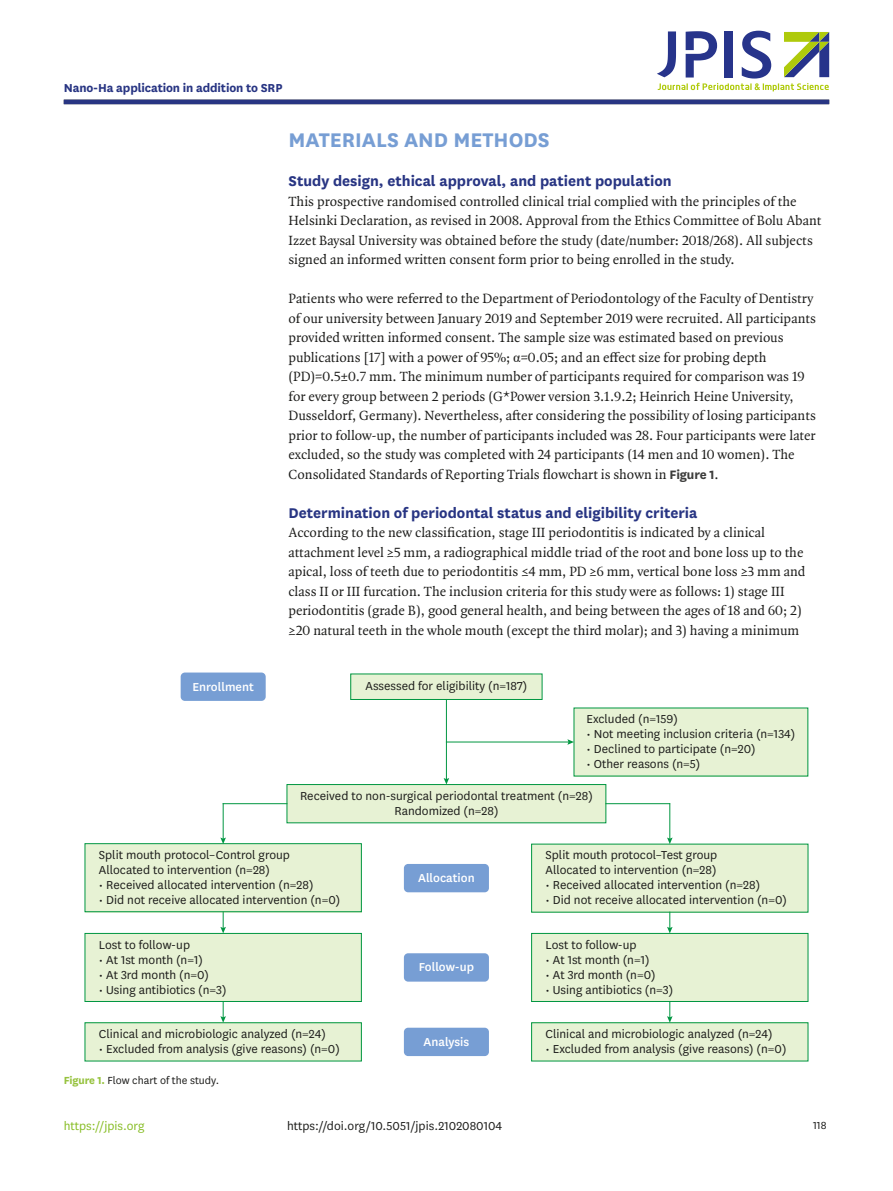
<style>
.page{position:relative;width:893px;height:1191px;background:#fff}
.page>*{position:absolute;margin:0;border:0;box-sizing:border-box;transform-origin:0 0}
.body_title1{font:700 23.1px "National";color:#779ed4}
.body_title2{font:700 16.5px "National";color:#283583}
.body_title2_stacked{font:700 16.5px "National";color:#283583}
.body_p_first{font:14.25px/19.5px "Quadraat OT";color:#1d1d1b}
.body_p{font:14.25px/19.5px "Quadraat OT";color:#1d1d1b}
.doi_running_footer{font:13.5px/15px "National";color:#1d1d1b}
.t1{font:500 13.5px "National";color:#fff}
.alt-title-type{font:700 13.5px "National";letter-spacing:-.01em;color:#283583}
.url{font:13.5px "National";color:#87bd25}
.fig_caption{font:12px "National";color:#1d1d1b}
.s1{font-family:"Times New Roman"}
.s2{font-family:"National";font-weight:700;color:#3d3d3c}
.s3{font-weight:700;color:#96c23e}
</style>
<div class="page">
<hr style="left:64px;top:100px;width:765px;height:4px;background:#283583">
<svg style="left:657px;top:31px;width:172px;height:60px"></svg>
<hr style="left:446px;top:741px;width:123px;height:1px;background:#009641">
<svg style="left:567px;top:739px;width:7px;height:6px"></svg>
<hr style="left:606px;top:803px;width:64px;height:1px;background:#009641">
<div style="left:404px;top:1027px;width:85px;height:29px;background:#779ed4;border-radius:4px"></div>
<div style="left:404px;top:953px;width:85px;height:28px;background:#779ed4;border-radius:4px"></div>
<div style="left:404px;top:864px;width:85px;height:28px;background:#779ed4;border-radius:4px"></div>
<div style="left:181px;top:672px;width:85px;height:29px;background:#779ed4;border-radius:4px"></div>
<div style="left:351px;top:674px;width:191px;height:25px;background:#e7f2d4"></div>
<div style="left:350px;top:673px;width:192px;height:27px;border:1px solid #009641"></div>
<hr style="left:446px;top:699px;width:1px;height:81px;background:#009641">
<svg style="left:444px;top:778px;width:5px;height:6px"></svg>
<hr style="left:669px;top:803px;width:1px;height:36px;background:#009641">
<svg style="left:667px;top:837px;width:6px;height:6px"></svg>
<svg style="left:667px;top:912px;width:6px;height:21px"></svg>
<svg style="left:667px;top:1001px;width:6px;height:21px"></svg>
<hr style="left:223px;top:803px;width:64px;height:1px;background:#009641">
<hr style="left:223px;top:803px;width:1px;height:36px;background:#009641">
<svg style="left:220px;top:837px;width:6px;height:6px"></svg>
<svg style="left:220px;top:912px;width:6px;height:21px"></svg>
<svg style="left:220px;top:1001px;width:6px;height:21px"></svg>
<div style="left:287px;top:784px;width:319px;height:39px;background:#e7f2d4"></div>
<div style="left:287px;top:784px;width:319px;height:39px;border:1px solid #009641"></div>
<div style="left:574px;top:708px;width:234px;height:68px;background:#e7f2d4"></div>
<div style="left:85px;top:844px;width:276px;height:68px;background:#e7f2d4"></div>
<div style="left:85px;top:843px;width:277px;height:69px;border:1px solid #009641"></div>
<div style="left:85px;top:933px;width:276px;height:68px;background:#e7f2d4"></div>
<div style="left:85px;top:933px;width:277px;height:68px;border:1px solid #009641"></div>
<div style="left:85px;top:1022px;width:276px;height:39px;background:#e7f2d4"></div>
<div style="left:85px;top:1022px;width:277px;height:39px;border:1px solid #009641"></div>
<div style="left:532px;top:844px;width:276px;height:68px;background:#e7f2d4"></div>
<div style="left:532px;top:933px;width:276px;height:68px;background:#e7f2d4"></div>
<div style="left:531px;top:933px;width:277px;height:68px;border:1px solid #009641"></div>
<div style="left:532px;top:1022px;width:276px;height:39px;background:#e7f2d4"></div>
<div style="left:531px;top:1022px;width:277px;height:39px;border:1px solid #009641"></div>
<p class="alt-title-type" style="left:64px;top:78px;width:220px">Nano-Ha application in addition to SRP</p>
<p class="body_title1" style="left:289px;top:124px;width:263px">MATERIALS AND METHODS</p>
<p class="body_title2_stacked" style="left:289px;top:169px;width:385px">Study design, ethical approval, and patient population</p>
<p class="body_p_first" style="left:289px;top:191px;width:534px">This prospective randomised controlled clinical trial complied with the principles of the Helsinki Declaration, as revised in 2008. Approval from the Ethics Committee of Bolu Abant Izzet Baysal University was obtained before the study (date/number: 2018/268). All subjects signed an informed written consent form prior to being enrolled in the study.</p>
<p class="body_p" style="left:289px;top:289px;width:529px">Patients who were referred to the Department of Periodontology of the Faculty of Dentistry of our university between January 2019 and September 2019 were recruited. All participants provided written informed consent. The sample size was estimated based on previous publications [17] with a power of 95%; <span class="s1">α</span>=0.05; and an effect size for probing depth (PD)=0.5±0.7 mm. The minimum number of participants required for comparison was 19 for every group between 2 periods (G*Power version 3.1.9.2; Heinrich Heine University, Dusseldorf, Germany). Nevertheless, after considering the possibility of losing participants prior to follow-up, the number of participants included was 28. Four participants were later excluded, so the study was completed with 24 participants (14 men and 10 women). The Consolidated Standards of Reporting Trials flowchart is shown in <span class="s2">Figure 1</span>.</p>
<p class="body_title2" style="left:289px;top:501px;width:410px">Determination of periodontal status and eligibility criteria</p>
<p class="body_p_first" style="left:289px;top:523px;width:518px">According to the new classification, stage III periodontitis is indicated by a clinical attachment level ≥5 mm, a radiographical middle triad of the root and bone loss up to the apical, loss of teeth due to periodontitis ≤4 mm, PD ≥6 mm, vertical bone loss ≥3 mm and class II or III furcation. The inclusion criteria for this study were as follows: 1) stage III periodontitis (grade B), good general health, and being between the ages of 18 and 60; 2) ≥20 natural teeth in the whole mouth (except the third molar); and 3) having a minimum</p>
<p class="t1" style="left:192px;top:677px;width:63px">Enrollment</p>
<p class="doi_running_footer" style="left:366px;top:678px;width:163px">Assessed for eligibility (n=187)</p>
<p class="doi_running_footer" style="left:586px;top:711px;width:93px">Excluded (n=159)</p>
<p class="doi_running_footer" style="left:586px;top:726px;width:210px">• Not meeting inclusion criteria (n=134)</p>
<p class="doi_running_footer" style="left:586px;top:741px;width:171px">• Declined to participate (n=20)</p>
<p class="doi_running_footer" style="left:586px;top:756px;width:115px">• Other reasons (n=5)</p>
<p class="doi_running_footer" style="left:300px;top:787px;width:294px;text-align:center">Received to non-surgical periodontal treatment (n=28)<br>Randomized (n=28)</p>
<p class="doi_running_footer" style="left:99px;top:846px;width:193px">Split mouth protocol–Control group<br>Allocated to intervention (n=28)</p>
<p class="doi_running_footer" style="left:99px;top:876px;width:216px">• Received allocated intervention (n=28)</p>
<p class="doi_running_footer" style="left:99px;top:891px;width:243px">• Did not receive allocated intervention (n=0)</p>
<p class="doi_running_footer" style="left:99px;top:936px;width:93px">Lost to follow-up</p>
<p class="doi_running_footer" style="left:99px;top:951px;width:105px">• At 1st month (n=1)</p>
<p class="doi_running_footer" style="left:99px;top:966px;width:112px">• At 3rd month (n=0)</p>
<p class="doi_running_footer" style="left:99px;top:981px;width:129px">• Using antibiotics (n=3)</p>
<p class="doi_running_footer" style="left:99px;top:1025px;width:228px">Clinical and microbiologic analyzed (n=24)</p>
<p class="doi_running_footer" style="left:99px;top:1040px;width:242px">• Excluded from analysis (give reasons) (n=0)</p>
<p class="fig_caption" style="left:64px;top:1072px;width:157px"><span class="s3">Figure 1.</span> Flow chart of the study.</p>
<p class="t1" style="left:418px;top:869px;width:58px">Allocation</p>
<p class="t1" style="left:419px;top:958px;width:57px">Follow-up</p>
<p class="t1" style="left:424px;top:1032px;width:47px">Analysis</p>
<p class="doi_running_footer" style="left:546px;top:847px;width:173px">Split mouth protocol–Test group<br>Allocated to intervention (n=28)</p>
<p class="doi_running_footer" style="left:546px;top:877px;width:216px">• Received allocated intervention (n=28)</p>
<p class="doi_running_footer" style="left:546px;top:892px;width:243px">• Did not receive allocated intervention (n=0)</p>
<p class="doi_running_footer" style="left:546px;top:936px;width:93px">Lost to follow-up</p>
<p class="doi_running_footer" style="left:546px;top:951px;width:105px">• At 1st month (n=1)</p>
<p class="doi_running_footer" style="left:546px;top:966px;width:112px">• At 3rd month (n=0)</p>
<p class="doi_running_footer" style="left:546px;top:981px;width:129px">• Using antibiotics (n=3)</p>
<p class="doi_running_footer" style="left:546px;top:1025px;width:228px">Clinical and microbiologic analyzed (n=24)</p>
<p class="doi_running_footer" style="left:546px;top:1040px;width:242px">• Excluded from analysis (give reasons) (n=0)</p>
<p class="doi_running_footer" style="left:287px;top:1117px;width:217px">https://doi.org/10.5051/jpis.2102080104</p>
<p class="url" style="left:64px;top:1116px;width:82px">https://jpis.org</p>
<p class="fig_caption" style="left:813px;top:1117px;width:15px">118</p>
</div>
